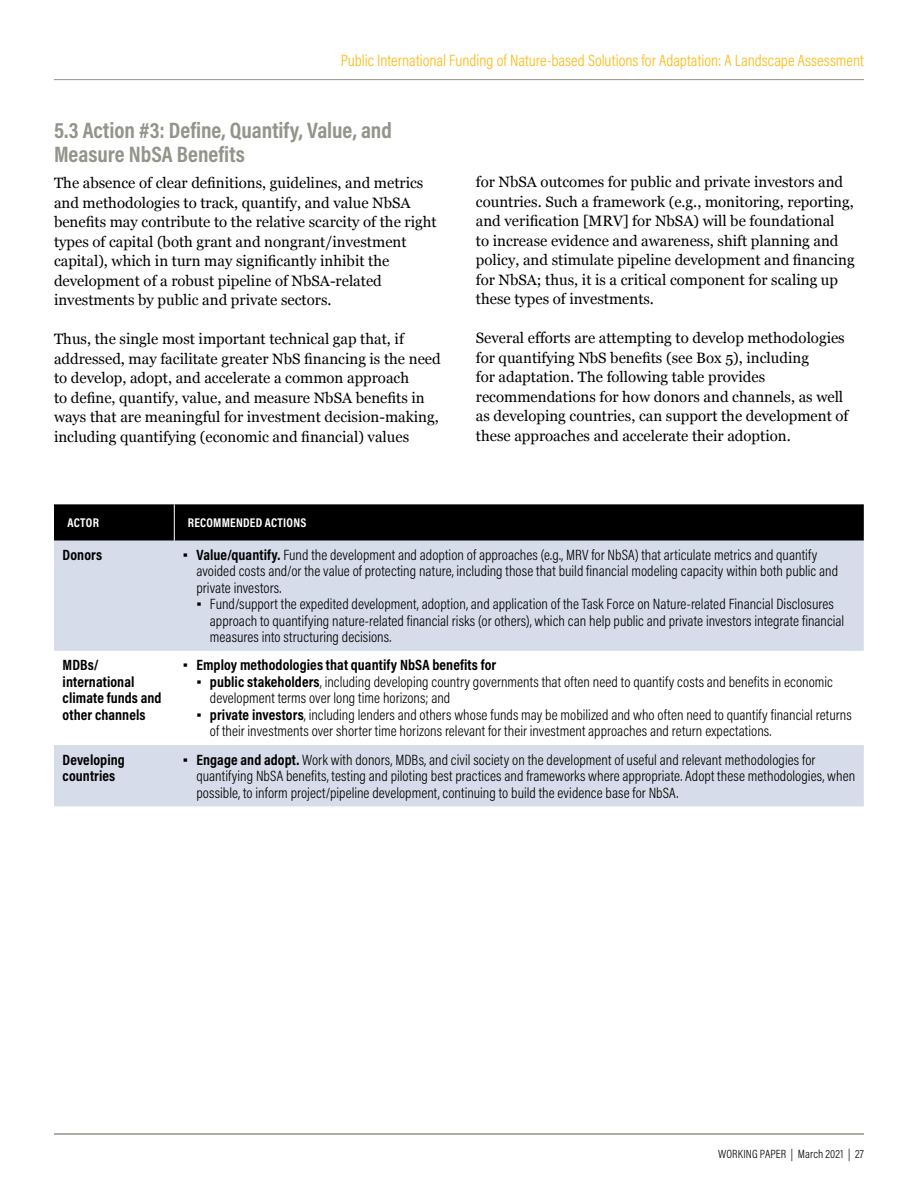
<style>
.page{position:relative;width:918px;height:1188px;background:#fff}
.page>*{position:absolute;margin:0;border:0;box-sizing:border-box;transform-origin:0 0}
.t1{font:700 22.5px/24px "Acumin Pro Cond";color:#94948b}
.t2{font:300 16.5px "Acumin Pro Cond";color:#fdb913}
.t3{font:15px/19.5px "Georgia";color:#000}
.t4{font:300 15px/16.5px "Acumin Pro Cond";letter-spacing:.005em;color:#000}
.t5{font:700 15px/16.5px "Acumin Pro Cond";letter-spacing:.005em;color:#000}
.t6{font:700 12.75px "Acumin Pro Cond";letter-spacing:.02em;color:#fff}
.t7{font:300 12px "Acumin Pro Cond";letter-spacing:.015em;color:#000}
.s1{font-family:"Georgia";font-weight:400}
.s2{font-weight:700}
</style>
<div class="page">
<hr style="left:54px;top:79px;width:810px;height:1px;background:#94948b">
<hr style="left:54px;top:1134px;width:810px;height:1px;background:#94948b">
<div style="left:54px;top:504px;width:810px;height:37px;background:#000"></div>
<svg style="left:54px;top:541px;width:810px;height:265px;fill:#d7dcea"></svg>
<hr style="left:174px;top:504px;width:1px;height:37px;background:#fff">
<p class="t2" style="left:341px;top:50px;width:525px">Public International Funding of Nature-based Solutions for Adaptation: A Landscape Assessment</p>
<h1 class="t1" style="left:54px;top:118px;width:339px">5.3 Action #3: Define, Quantify, Value, and<br>Measure NbSA Benefits</h1>
<p class="t3" style="left:54px;top:173px;width:384px">The absence of clear definitions, guidelines, and metrics and methodologies to track, quantify, and value NbSA benefits may contribute to the relative scarcity of the right types of capital (both grant and nongrant/investment capital), which in turn may significantly inhibit the development of a robust pipeline of NbSA-related investments by public and private sectors.</p>
<p class="t3" style="left:54px;top:329px;width:388px">Thus, the single most important technical gap that, if addressed, may facilitate greater NbS financing is the need to develop, adopt, and accelerate a common approach<br>to define, quantify, value, and measure NbSA benefits in ways that are meaningful for investment decision-making, including quantifying (economic and financial) values</p>
<p class="t3" style="left:476px;top:172px;width:380px">for NbSA outcomes for public and private investors and countries. Such a framework (e.g., monitoring, reporting, and verification [MRV] for NbSA) will be foundational<br>to increase evidence and awareness, shift planning and policy, and stimulate pipeline development and financing for NbSA; thus, it is a critical component for scaling up these types of investments.</p>
<p class="t3" style="left:476px;top:328px;width:374px">Several efforts are attempting to develop methodologies for quantifying NbS benefits (see Box 5), including<br>for adaptation. The following table provides recommendations for how donors and channels, as well as developing countries, can support the development of these approaches and accelerate their adoption.</p>
<p class="t6" style="left:68px;top:514px;width:33px">ACTOR</p>
<p class="t6" style="left:188px;top:514px;width:120px">RECOMMENDED ACTIONS</p>
<p class="t5" style="left:63px;top:546px;width:41px">Donors</p>
<p class="t4" style="left:196px;top:546px;width:643px;text-indent:-14px"><span class="s1">▪</span> <span class="s2">Value/quantify.</span> Fund the development and adoption of approaches (e.g., MRV for NbSA) that articulate metrics and quantify avoided costs and/or the value of protecting nature, including those that build financial modeling capacity within both public and private investors.</p>
<p class="t4" style="left:210px;top:595px;width:636px;text-indent:-14px"><span class="s1">▪</span> Fund/support the expedited development, adoption, and application of the Task Force on Nature-related Financial Disclosures approach to quantifying nature-related financial risks (or others), which can help public and private investors integrate financial measures into structuring decisions.</p>
<p class="t5" style="left:63px;top:657px;width:100px">MDBs/ international climate funds and other channels</p>
<p class="t5" style="left:183px;top:657px;width:315px"><span class="s1">▪</span> Employ methodologies that quantify NbSA benefits for</p>
<p class="t4" style="left:210px;top:673px;width:625px;text-indent:-14px"><span class="s1">▪</span> <span class="s2">public stakeholders</span>, including developing country governments that often need to quantify costs and benefits in economic development terms over long time horizons; and</p>
<p class="t4" style="left:210px;top:706px;width:643px;text-indent:-14px"><span class="s1">▪</span> <span class="s2">private investors</span>, including lenders and others whose funds may be mobilized and who often need to quantify financial returns of their investments over shorter time horizons relevant for their investment approaches and return expectations.</p>
<p class="t5" style="left:63px;top:751px;width:64px">Developing countries</p>
<p class="t4" style="left:196px;top:751px;width:660px;text-indent:-14px"><span class="s1">▪</span> <span class="s2">Engage and adopt.</span> Work with donors, MDBs, and civil society on the development of useful and relevant methodologies for quantifying NbSA benefits, testing and piloting best practices and frameworks where appropriate. Adopt these methodologies, when possible, to inform project/pipeline development, continuing to build the evidence base for NbSA.</p>
<p class="t7" style="left:718px;top:1146px;width:147px">WORKING PAPER | March 2021 | 27</p>
</div>
